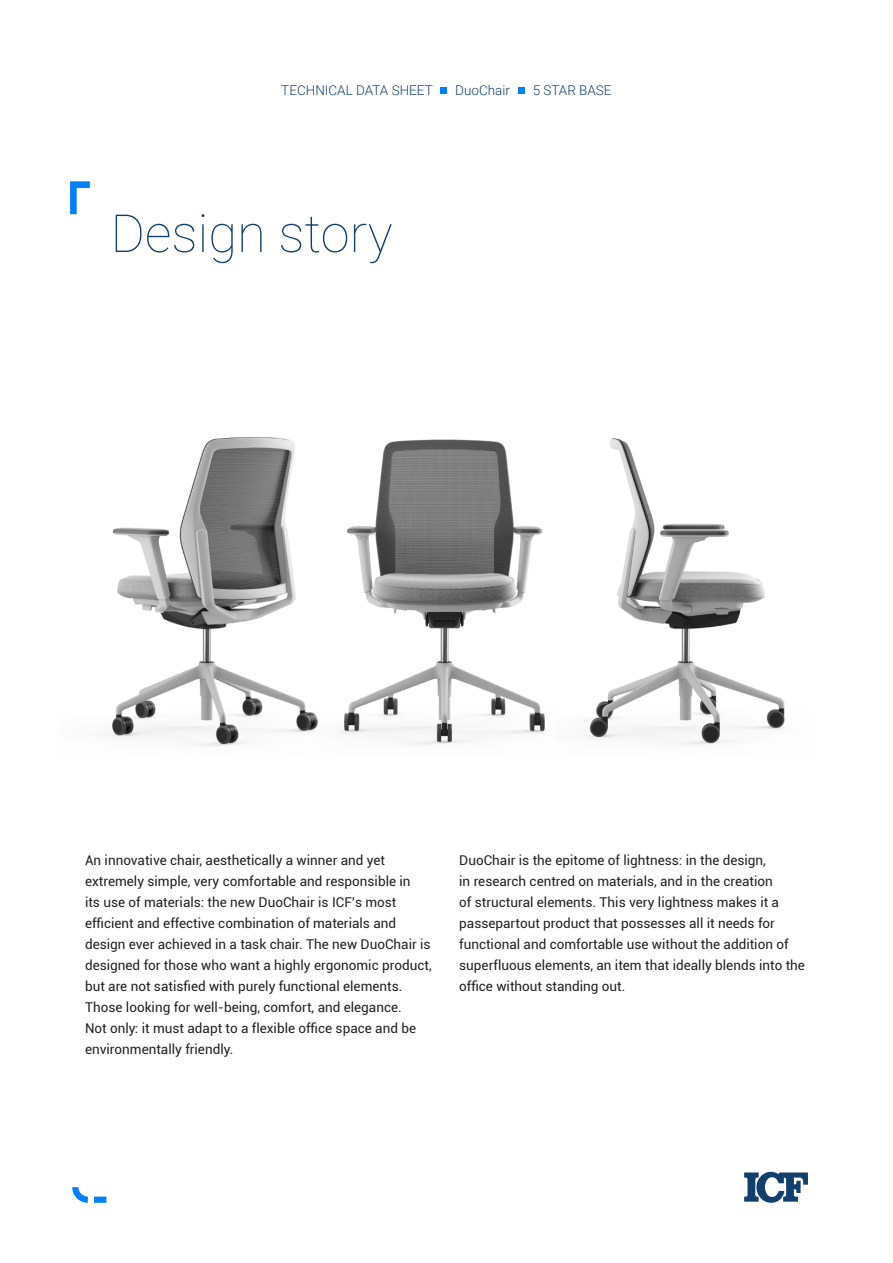
<style>
.page{position:relative;width:893px;height:1263px;background:#fff}
.page>*{position:absolute;margin:0;border:0;box-sizing:border-box;transform-origin:0 0}
.t1{font:100 52.5px "Roboto";color:#133f6d}
.t2{font:13.5px/21px "Roboto";color:#231f20}
.t3{font:300 13.5px "Roboto";color:#133f6d}
</style>
<div class="page">
<img style="left:110px;top:437px;width:208px;height:309px">
<img style="left:341px;top:439px;width:204px;height:306px">
<img style="left:588px;top:438px;width:197px;height:307px">
<svg style="left:744px;top:1171px;width:64px;height:32px"></svg>
<svg style="left:70px;top:181px;width:20px;height:33px"></svg>
<svg style="left:94px;top:1196px;width:12px;height:7px"></svg>
<svg style="left:72px;top:1187px;width:16px;height:16px"></svg>
<div style="left:441px;top:87px;width:6px;height:7px;background:#0080ff"></div>
<div style="left:518px;top:87px;width:7px;height:7px;background:#0080ff"></div>
<p class="t3" style="left:281px;top:81px;width:153px">TECHNICAL DATA SHEET</p>
<p class="t3" style="left:455px;top:81px;width:56px">DuoChair</p>
<p class="t3" style="left:533px;top:81px;width:80px">5 STAR BASE</p>
<h1 class="t1" style="left:111px;top:197px;width:284px">Design story</h1>
<p class="t2" style="left:85px;top:849px;width:348px">An innovative chair, aesthetically a winner and yet extremely simple, very comfortable and responsible in<br>its use of materials: the new DuoChair is ICF’s most efficient and effective combination of materials and design ever achieved in a task chair. The new DuoChair is designed for those who want a highly ergonomic product, but are not satisfied with purely functional elements.<br>Those looking for well-being, comfort, and elegance.<br>Not only: it must adapt to a flexible office space and be environmentally friendly.</p>
<p class="t2" style="left:459px;top:849px;width:347px">DuoChair is the epitome of lightness: in the design,<br>in research centred on materials, and in the creation<br>of structural elements. This very lightness makes it a passepartout product that possesses all it needs for functional and comfortable use without the addition of superfluous elements, an item that ideally blends into the office without standing out.</p>
</div>
